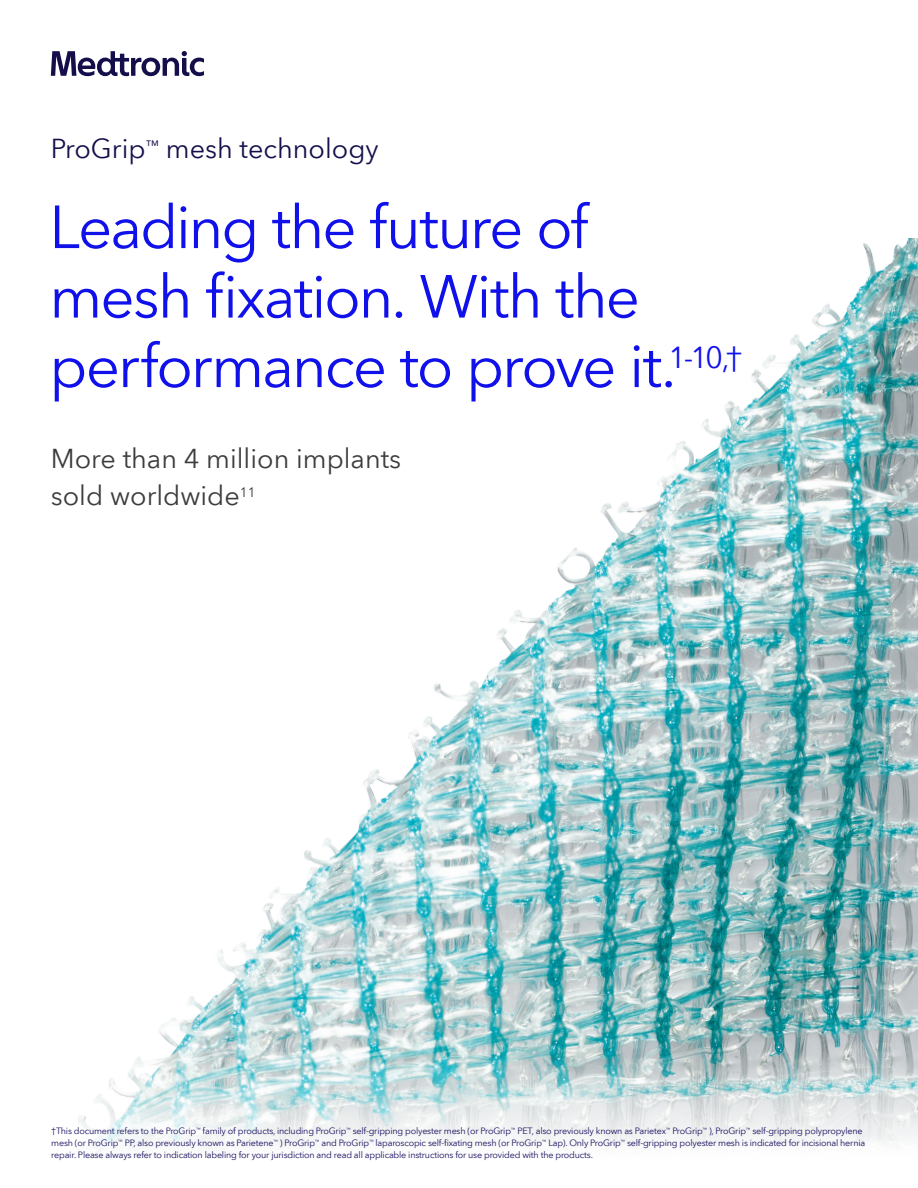
<style>
.page{position:relative;width:918px;height:1188px;background:#fff}
.page>*{position:absolute;margin:0;border:0;box-sizing:border-box;transform-origin:0 0}
.COVER_HEADLINE{font:60.15px/69.4px "Avenir Next World";letter-spacing:-.035em;color:#1010eb}
.Subhead_1{font:27px/37.5px "Avenir Next World";color:#3c3c3c}
.t1{font:27px "Avenir Next World";color:#140f4b}
.Legal_Attribution{font:9px/12px "Avenir Next World";letter-spacing:-.02em;color:#170f5f}
</style>
<div class="page">
<img style="left:161px;top:238px;width:757px;height:788px">
<svg style="left:96px;top:1026px;width:822px;height:121px;background:#bad5d7"></svg>
<svg style="left:51px;top:51px;width:153px;height:25px"></svg>
<div style="left:29px;top:1103px;width:857px;height:80px;background:#fff;opacity:.75"></div>
<p class="t1" style="left:51px;top:127px;width:329px">ProGrip<sup>™</sup> mesh technology</p>
<p class="COVER_HEADLINE" style="left:49px;top:193px;width:695px">Leading the future of mesh fixation. With the performance to prove it.<sup>1-10,†</sup></p>
<p class="Subhead_1" style="left:51px;top:440px;width:352px">More than 4 million implants sold worldwide<sup>11</sup></p>
<p class="Legal_Attribution" style="left:51px;top:1125px;width:815px">†This document refers to the ProGrip<sup>™</sup> family of products, including ProGrip<sup>™</sup> self-gripping polyester mesh (or ProGrip<sup>™</sup> PET, also previously known as Parietex<sup>™</sup> ProGrip<sup>™</sup> ), ProGrip<sup>™</sup> self-gripping polypropylene mesh (or ProGrip<sup>™</sup> PP, also previously known as Parietene<sup>™</sup> ) ProGrip<sup>™</sup> and ProGrip<sup>™</sup> laparoscopic self-fixating mesh (or ProGrip<sup>™</sup> Lap). Only ProGrip<sup>™</sup> self-gripping polyester mesh is indicated for incisional hernia repair. Please always refer to indication labeling for your jurisdiction and read all applicable instructions for use provided with the products.</p>
</div>
